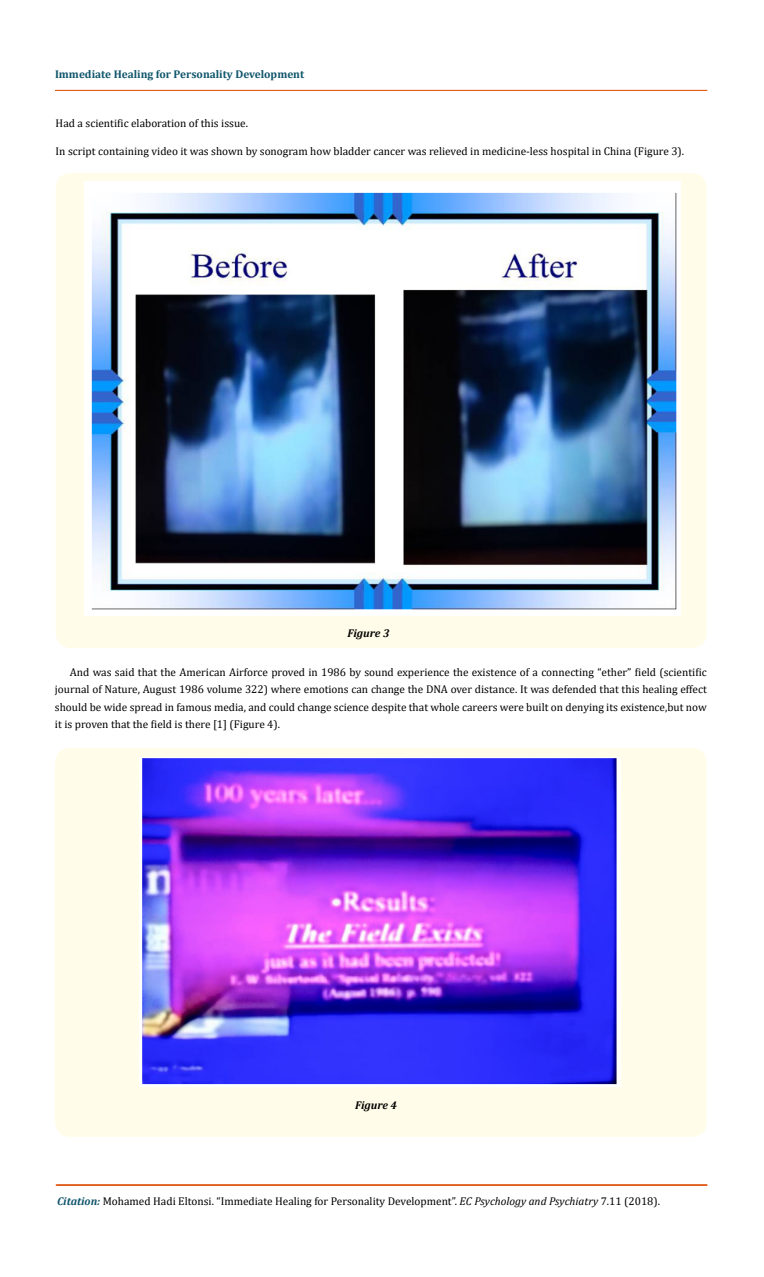
<style>
.page{position:relative;width:764px;height:1277px;background:#fff}
.page>*{position:absolute;margin:0;border:0;box-sizing:border-box;transform-origin:0 0}
.t1{font:11.25px/17.5px "Cambria";color:#000;text-align:justify}
.t2{font:700 11.25px "Cambria";color:#0e546a}
.t3{font:italic 700 11.25px "Cambria";color:#000}
.s1{font-weight:700;font-style:italic;color:#0e546a}
.s2{font-style:italic}
</style>
<div class="page">
<hr style="left:56px;top:90px;width:651px;height:1px;background:#e05d1a">
<div style="left:56px;top:1184px;width:651px;height:1px;border:1px solid #e05d1a"></div>
<div style="left:56px;top:173px;width:651px;height:475px;background:#fffde9;border-radius:15px"></div>
<img style="left:85px;top:181px;width:596px;height:434px">
<div style="left:55px;top:747px;width:652px;height:389px;background:#fffde9;border-radius:15px"></div>
<img style="left:140px;top:757px;width:480px;height:329px">
<p class="t2" style="left:55px;top:66px;width:251px">Immediate Healing for Personality Development</p>
<p class="t1" style="left:56px;top:115px;width:194px">Had a scientific elaboration of this issue.</p>
<p class="t1" style="left:56px;top:142px;width:630px">In script containing video it was shown by sonogram how bladder cancer was relieved in medicine-less hospital in China (Figure 3).</p>
<p class="t3" style="left:347px;top:624px;width:43px">Figure 3</p>
<p class="t1" style="left:55px;top:662px;width:653px;text-indent:15px">And was said that the American Airforce proved in 1986 by sound experience the existence of a connecting “ether” field (scientific journal of Nature, August 1986 volume 322) where emotions can change the DNA over distance. It was defended that this healing effect should be wide spread in famous media, and could change science despite that whole careers were built on denying its existence,but now it is proven that the field is there [1] (Figure 4).</p>
<p class="t3" style="left:355px;top:1097px;width:43px">Figure 4</p>
<p class="t1" style="left:57px;top:1192px;width:604px"><span class="s1">Citation:</span> Mohamed Hadi Eltonsi. “Immediate Healing for Personality Development”. <span class="s2">EC Psychology and Psychiatry</span> 7.11 (2018).</p>
</div>
